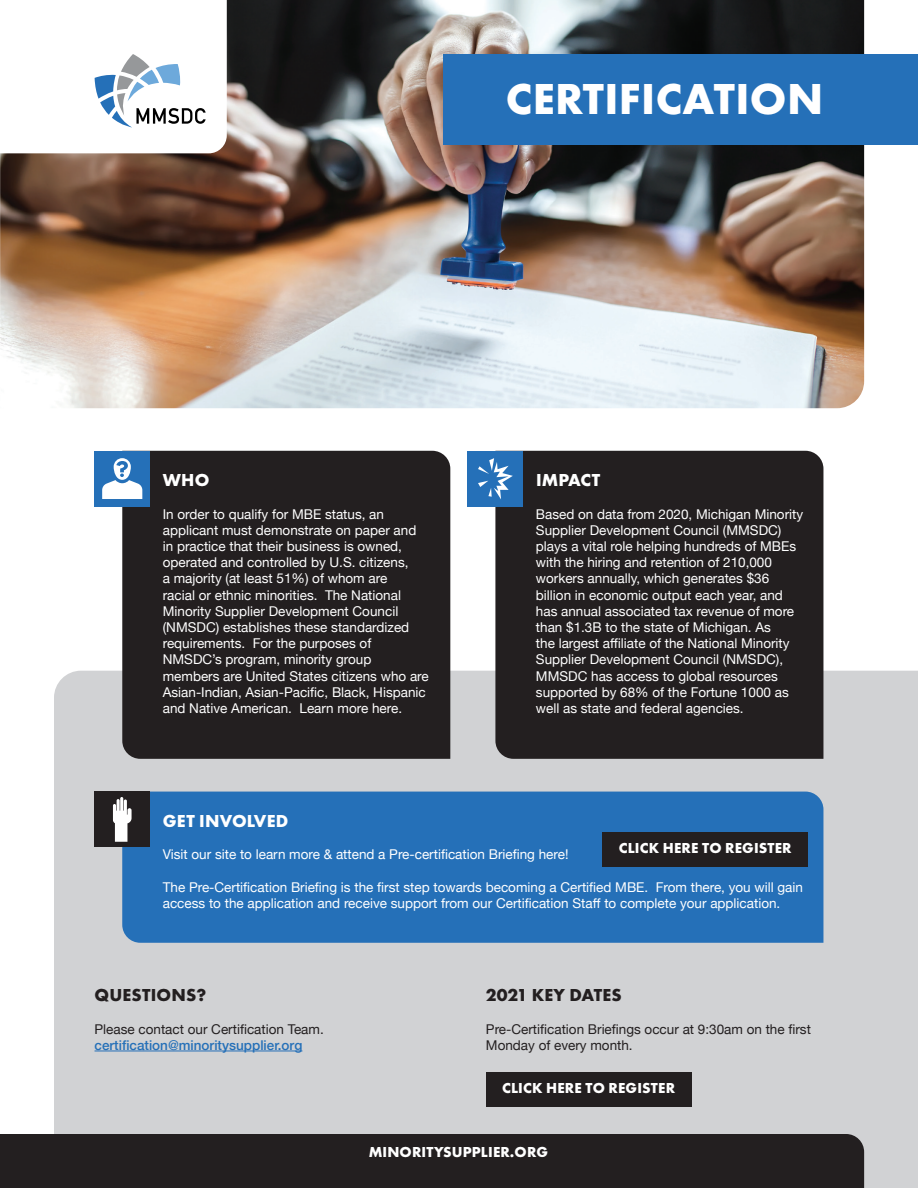
<style>
.page{position:relative;width:918px;height:1188px;background:#fff}
.page>*{position:absolute;margin:0;border:0;box-sizing:border-box;transform-origin:0 0}
.t1{font:700 45px "Futura PT";letter-spacing:.01em;color:#fff}
.t2{font:700 18px "Futura PT";letter-spacing:.01em;color:#231f20}
.t3{font:700 18px "Futura PT";letter-spacing:.01em;color:#fff}
.t4{font:700 15px "Futura PT";letter-spacing:.01em;color:#fff}
.t5{font:13.5px/16.2px "Helvetica Neue";color:#fff}
.t6{font:13.5px/16.2px "Helvetica Neue";color:#231f20}
.t7{font:500 13.5px "Helvetica Neue";color:#2570b8}
</style>
<div class="page">
<img style="left:0;top:0;width:864px;height:408px">
<div style="left:54px;top:671px;width:864px;height:517px;background:#d1d2d4"></div>
<div style="left:0;top:1134px;width:864px;height:54px;background:#231f20"></div>
<svg style="left:0;top:0;width:227px;height:153px"></svg>
<div style="left:122px;top:451px;width:328px;height:308px;background:#231f20"></div>
<div style="left:122px;top:792px;width:701px;height:151px;background:#2570b8"></div>
<div style="left:495px;top:451px;width:328px;height:308px;background:#231f20"></div>
<div style="left:94px;top:451px;width:56px;height:55px;background:#2570b8"></div>
<div style="left:94px;top:792px;width:56px;height:55px;background:#231f20"></div>
<div style="left:468px;top:451px;width:55px;height:55px;background:#2570b8"></div>
<hr style="left:95px;top:1051px;width:207px;height:1px;background:#2570b8">
<svg style="left:102px;top:458px;width:40px;height:41px"></svg>
<svg style="left:478px;top:458px;width:35px;height:41px"></svg>
<svg style="left:113px;top:797px;width:19px;height:45px"></svg>
<div style="left:603px;top:833px;width:205px;height:34px;background:#231f20"></div>
<div style="left:486px;top:1072px;width:205px;height:34px;background:#231f20"></div>
<div style="left:444px;top:54px;width:474px;height:91px;background:#2570b8"></div>
<h1 class="t1" style="left:506px;top:70px;width:319px">CERTIFICATION</h1>
<h2 class="t3" style="left:163px;top:469px;width:48px">WHO</h2>
<p class="t5" style="left:163px;top:507px;width:268px">In order to qualify for MBE status, an applicant must demonstrate on paper and in practice that their business is owned, operated and controlled by U.S. citizens,<br>a majority (at least 51%) of whom are<br>racial or ethnic minorities. The National Minority Supplier Development Council (NMSDC) establishes these standardized requirements. For the purposes of NMSDC’s program, minority group members are United States citizens who are Asian-Indian, Asian-Pacific, Black, Hispanic and Native American. Learn more here.</p>
<h2 class="t3" style="left:536px;top:469px;width:66px">IMPACT</h2>
<p class="t5" style="left:536px;top:507px;width:269px">Based on data from 2020, Michigan Minority Supplier Development Council (MMSDC) plays a vital role helping hundreds of MBEs with the hiring and retention of 210,000 workers annually, which generates $36 billion in economic output each year, and has annual associated tax revenue of more than $1.3B to the state of Michigan. As<br>the largest affiliate of the National Minority Supplier Development Council (NMSDC), MMSDC has access to global resources supported by 68% of the Fortune 1000 as well as state and federal agencies.</p>
<h2 class="t3" style="left:163px;top:809px;width:127px">GET INVOLVED</h2>
<p class="t5" style="left:163px;top:847px;width:407px">Visit our site to learn more &amp; attend a Pre-certification Briefing here!</p>
<p class="t5" style="left:163px;top:880px;width:642px">The Pre-Certification Briefing is the first step towards becoming a Certified MBE. From there, you will gain access to the application and receive support from our Certification Staff to complete your application.</p>
<p class="t4" style="left:619px;top:839px;width:174px">CLICK HERE TO REGISTER</p>
<h2 class="t2" style="left:95px;top:984px;width:113px">QUESTIONS?</h2>
<p class="t6" style="left:95px;top:1022px;width:231px">Please contact our Certification Team.</p>
<p class="t7" style="left:95px;top:1034px;width:209px">certification@minoritysupplier.org</p>
<h2 class="t2" style="left:486px;top:984px;width:137px">2021 KEY DATES</h2>
<p class="t6" style="left:486px;top:1022px;width:327px">Pre-Certification Briefings occur at 9:30am on the first<br>Monday of every month.</p>
<p class="t4" style="left:502px;top:1078px;width:174px">CLICK HERE TO REGISTER</p>
<p class="t4" style="left:369px;top:1143px;width:181px">MINORITYSUPPLIER.ORG</p>
</div>
